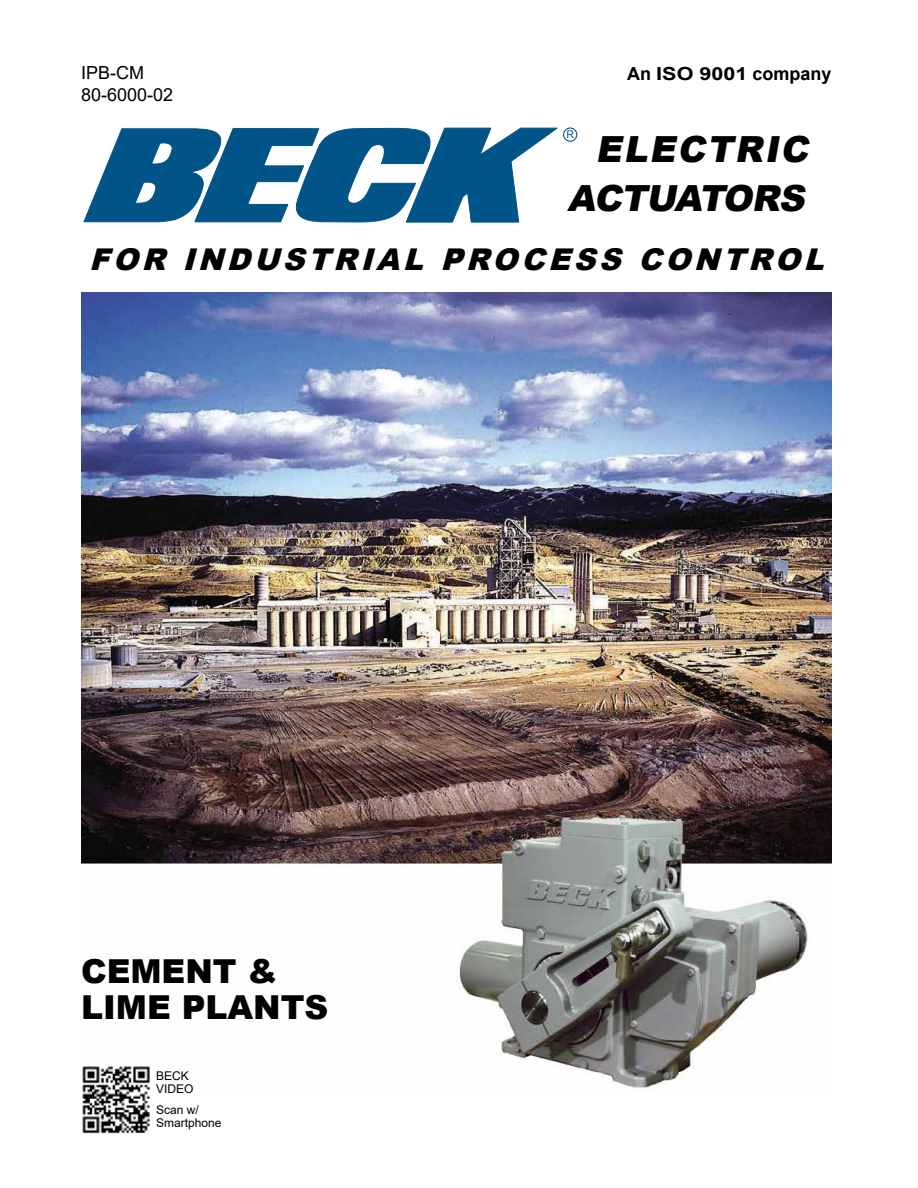
<style>
.page{position:relative;width:918px;height:1188px;background:#fff}
.page>*{position:absolute;margin:0;border:0;box-sizing:border-box;transform-origin:0 0}
.t1{font:italic 900 36px "Arial";color:#000}
.t2{font:900 33px/36.3px "Arial";color:#000}
.t3{font:italic 900 30px "Arial";color:#000}
.t4{font:18px/21.6px "Arial";color:#000}
.t5{font:700 18px "Arial";color:#000}
.t6{font:12px/13.5px "Arial";color:#000}
.t7{font:10.5px "Arial";color:#005488}
</style>
<div class="page">
<img style="left:81px;top:292px;width:751px;height:799px">
<div style="left:563px;top:127px;width:14px;height:15px;border:1px solid #005488;border-radius:50%"></div>
<svg style="left:83px;top:127px;width:475px;height:96px"></svg>
<img style="left:81px;top:1065px;width:69px;height:69px">
<p class="t4" style="left:81px;top:62px;width:94px">IPB-CM<br>80-6000-02</p>
<p class="t7" style="left:567px;top:128px;width:9px">R</p>
<p class="t5" style="left:627px;top:61px;width:206px">An ISO 9001 company</p>
<p class="t1" style="left:596px;top:123px;width:223px">ELECTRIC</p>
<p class="t1" style="left:567px;top:172px;width:248px">ACTUATORS</p>
<p class="t3" style="left:89px;top:238px;width:747px">FOR INDUSTRIAL PROCESS CONTROL</p>
<p class="t2" style="left:81px;top:952px;width:249px">CEMENT &amp;<br>LIME PLANTS</p>
<p class="t6" style="left:156px;top:1069px;width:39px">BECK<br>VIDEO</p>
<p class="t6" style="left:156px;top:1103px;width:67px">Scan w/<br>Smartphone</p>
</div>
